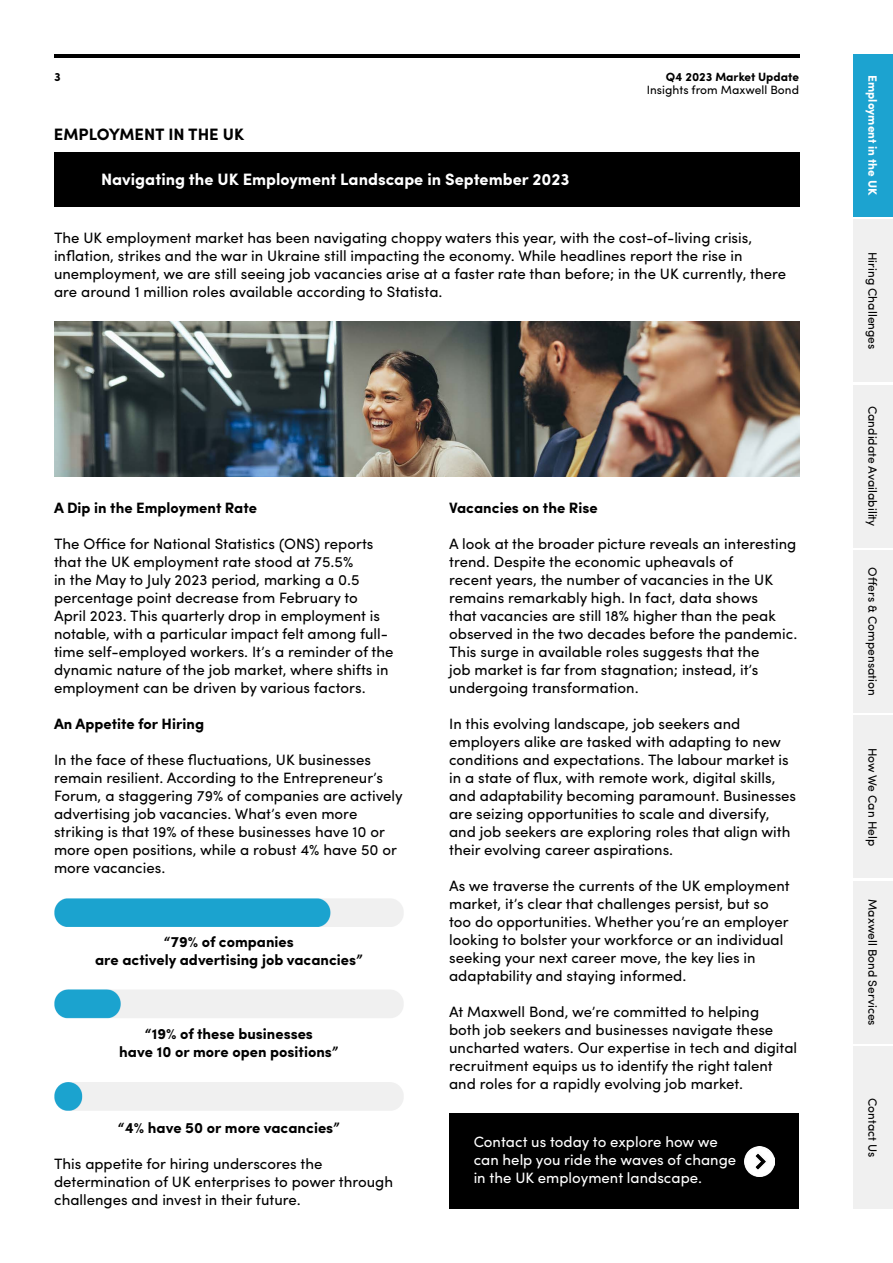
<style>
.page{position:relative;width:893px;height:1263px;background:#fff}
.page>*{position:absolute;margin:0;border:0;box-sizing:border-box;transform-origin:0 0}
.t1{font:700 16.5px "Sofia Pro";color:#fff}
.t2{font:700 16.5px "Sofia Pro";color:#000}
.t3{font:15px/18px "Sofia Pro";color:#000}
.t4{font:700 15px/18px "Sofia Pro";color:#000;text-align:center}
.t5{font:15px/18px "Sofia Pro";color:#fff}
.t6{font:12px "Sofia Pro";color:#000}
.t7{font:700 12px "Sofia Pro";color:#000}
.t8{font:700 12px "Sofia Pro";color:#fff}
</style>
<div class="page">
<div style="left:54px;top:152px;width:745px;height:54px;background:#000"></div>
<hr style="left:54px;top:54px;width:745px;height:3px;background:#000">
<div style="left:853px;top:54px;width:40px;height:162px;background:#1ca3d0"></div>
<div style="left:853px;top:219px;width:40px;height:163px;background:#f0f0f0"></div>
<div style="left:853px;top:385px;width:40px;height:162px;background:#f0f0f0"></div>
<div style="left:853px;top:550px;width:40px;height:163px;background:#f0f0f0"></div>
<div style="left:853px;top:716px;width:40px;height:162px;background:#f0f0f0"></div>
<div style="left:853px;top:881px;width:40px;height:162px;background:#f0f0f0"></div>
<div style="left:853px;top:1047px;width:40px;height:162px;background:#f0f0f0"></div>
<img style="left:54px;top:322px;width:745px;height:154px">
<div style="left:449px;top:1113px;width:350px;height:96px;background:#000"></div>
<img style="left:54px;top:1082px;width:350px;height:29px">
<img style="left:54px;top:989px;width:350px;height:29px">
<img style="left:54px;top:898px;width:350px;height:28px">
<img style="left:744px;top:1146px;width:30px;height:30px">
<p class="t7" style="left:54px;top:68px;width:8px">3</p>
<p class="t7" style="left:666px;top:68px;width:135px">Q4 2023 Market Update</p>
<p class="t6" style="left:647px;top:81px;width:154px">Insights from Maxwell Bond</p>
<p class="t2" style="left:54px;top:122px;width:192px">EMPLOYMENT IN THE UK</p>
<p class="t1" style="left:101px;top:167px;width:470px">Navigating the UK Employment Landscape in September 2023</p>
<p class="t3" style="left:54px;top:227px;width:734px">The UK employment market has been navigating choppy waters this year, with the cost-of-living crisis, inflation, strikes and the war in Ukraine still impacting the economy. While headlines report the rise in unemployment, we are still seeing job vacancies arise at a faster rate than before; in the UK currently, there are around 1 million roles available according to Statista.</p>
<p class="t4" style="left:54px;top:497px;width:204px">A Dip in the Employment Rate</p>
<p class="t3" style="left:54px;top:533px;width:341px">The Office for National Statistics (ONS) reports that the UK employment rate stood at 75.5%<br>in the May to July 2023 period, marking a 0.5 percentage point decrease from February to April 2023. This quarterly drop in employment is notable, with a particular impact felt among full&shy;time self-employed workers. It’s a reminder of the dynamic nature of the job market, where shifts in employment can be driven by various factors.</p>
<p class="t4" style="left:54px;top:713px;width:152px">An Appetite for Hiring</p>
<p class="t3" style="left:54px;top:749px;width:350px">In the face of these fluctuations, UK businesses remain resilient. According to the Entrepreneur’s Forum, a staggering 79% of companies are actively advertising job vacancies. What’s even more striking is that 19% of these businesses have 10 or more open positions, while a robust 4% have 50 or more vacancies.</p>
<p class="t4" style="left:95px;top:932px;width:269px">“79% of companies<br>are actively advertising job vacancies”</p>
<p class="t4" style="left:119px;top:1024px;width:221px">“19% of these businesses<br>have 10 or more open positions”</p>
<p class="t4" style="left:118px;top:1117px;width:223px">“4% have 50 or more vacancies”</p>
<p class="t3" style="left:54px;top:1153px;width:341px">This appetite for hiring underscores the determination of UK enterprises to power through challenges and invest in their future.</p>
<p class="t4" style="left:449px;top:497px;width:150px">Vacancies on the Rise</p>
<p class="t3" style="left:449px;top:533px;width:350px">A look at the broader picture reveals an interesting trend. Despite the economic upheavals of<br>recent years, the number of vacancies in the UK remains remarkably high. In fact, data shows<br>that vacancies are still 18% higher than the peak observed in the two decades before the pandemic.<br>This surge in available roles suggests that the<br>job market is far from stagnation; instead, it’s undergoing transformation.</p>
<p class="t3" style="left:449px;top:713px;width:349px">In this evolving landscape, job seekers and employers alike are tasked with adapting to new conditions and expectations. The labour market is in a state of flux, with remote work, digital skills, and adaptability becoming paramount. Businesses are seizing opportunities to scale and diversify, and job seekers are exploring roles that align with their evolving career aspirations.</p>
<p class="t3" style="left:449px;top:875px;width:342px">As we traverse the currents of the UK employment market, it’s clear that challenges persist, but so too do opportunities. Whether you’re an employer looking to bolster your workforce or an individual seeking your next career move, the key lies in adaptability and staying informed.</p>
<p class="t3" style="left:449px;top:1001px;width:350px">At Maxwell Bond, we’re committed to helping<br>both job seekers and businesses navigate these uncharted waters. Our expertise in tech and digital recruitment equips us to identify the right talent and roles for a rapidly evolving job market.</p>
<p class="t5" style="left:474px;top:1132px;width:264px">Contact us today to explore how we can help you ride the waves of change in the UK employment landscape.</p>
<p class="t8" style="left:882px;top:75px;width:122px;rotate:90deg">Employment in the UK</p>
<p class="t6" style="left:881px;top:252px;width:99px;rotate:90deg">Hiring Challenges</p>
<p class="t6" style="left:881px;top:406px;width:122px;rotate:90deg">Candidate Availability</p>
<p class="t6" style="left:881px;top:567px;width:130px;rotate:90deg">Offers &amp; Compensation</p>
<p class="t6" style="left:881px;top:748px;width:99px;rotate:90deg">How We Can Help</p>
<p class="t6" style="left:881px;top:899px;width:128px;rotate:90deg">Maxwell Bond Services</p>
<p class="t6" style="left:881px;top:1098px;width:61px;rotate:90deg">Contact Us</p>
</div>
